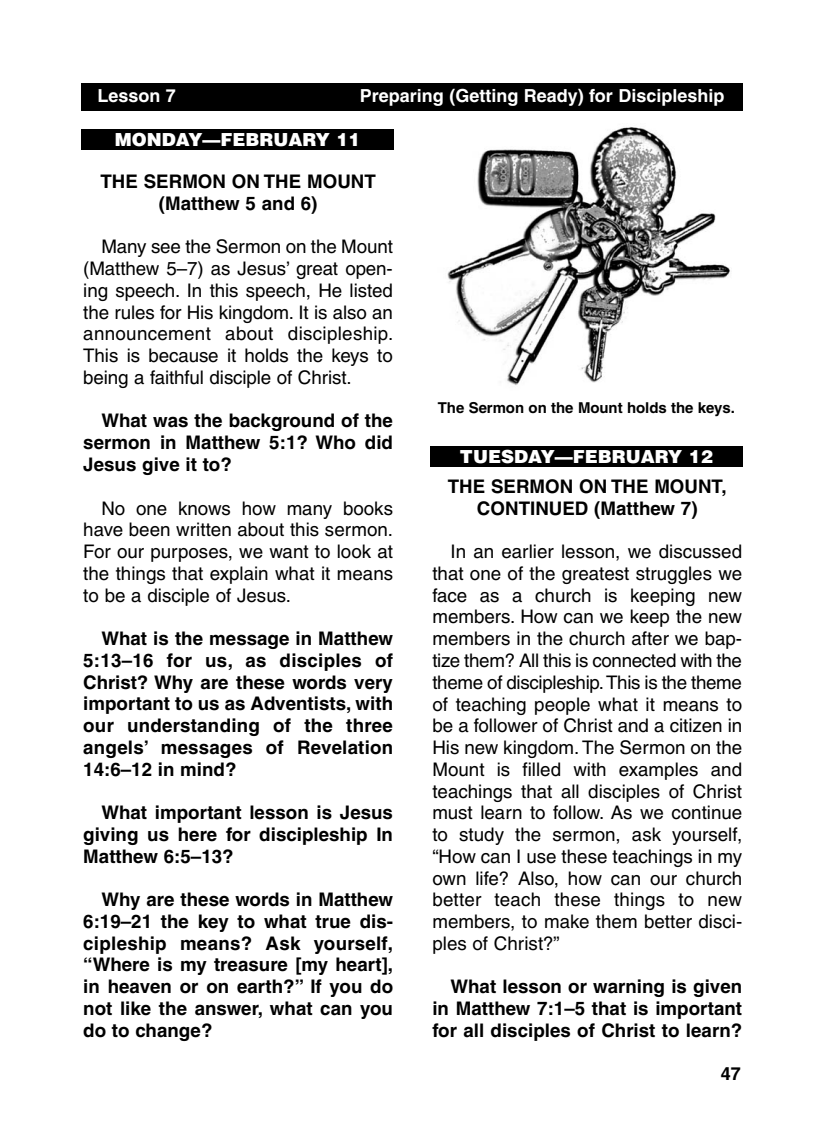
<style>
.page{position:relative;width:824px;height:1148px;background:#fff}
.page>*{position:absolute;margin:0;border:0;box-sizing:border-box;transform-origin:0 0}
.t1{font:18.75px/21.8px "Helvetica";color:#000;text-align:justify}
.t2{font:700 18.75px/21.8px "Helvetica";color:#000;text-align:justify}
.t3{font:700 18px "Helvetica";color:#fff}
.t4{font:900 18px "Helvetica";color:#fff}
.t5{font:700 18px "Helvetica";color:#000}
.t6{font:700 15px "Helvetica";letter-spacing:-.005em;color:#000}
</style>
<div class="page">
<div style="left:81px;top:83px;width:662px;height:27px;background:#000"></div>
<div style="left:81px;top:130px;width:313px;height:20px;background:#000"></div>
<img style="left:447px;top:127px;width:283px;height:258px">
<div style="left:430px;top:446px;width:312px;height:20px;background:#000"></div>
<p class="t3" style="left:97px;top:89px;width:80px">Lesson 7</p>
<p class="t3" style="left:360px;top:89px;width:366px">Preparing (Getting Ready) for Discipleship</p>
<p class="t4" style="left:115px;top:130px;width:247px">MONDAY—FEBRUARY 11</p>
<p class="t2" style="left:100px;top:172px;width:277px;text-align:center">THE SERMON ON THE MOUNT (Matthew 5 and 6)</p>
<p class="t1" style="left:83px;top:238px;width:311px;text-indent:18px">Many see the Sermon on the Mount (Matthew 5–7) as Jesus’ great open&shy;ing speech. In this speech, He listed the rules for His kingdom. It is also an announcement about discipleship.<br>This is because it holds the keys to being a faithful disciple of Christ.</p>
<p class="t2" style="left:83px;top:411px;width:311px;text-indent:18px">What was the background of the sermon in Matthew 5:1? Who did Jesus give it to?</p>
<p class="t1" style="left:83px;top:499px;width:311px;text-indent:18px">No one knows how many books have been written about this sermon.<br>For our purposes, we want to look at the things that explain what it means to be a disciple of Jesus.</p>
<p class="t2" style="left:83px;top:629px;width:311px;text-indent:18px">What is the message in Matthew 5:13–16 for us, as disciples of Christ? Why are these words very important to us as Adventists, with our understanding of the three angels’ messages of Revelation 14:6–12 in mind?</p>
<p class="t2" style="left:83px;top:803px;width:311px;text-indent:18px">What important lesson is Jesus giving us here for discipleship In Matthew 6:5–13?</p>
<p class="t2" style="left:83px;top:890px;width:311px;text-indent:18px">Why are these words in Matthew 6:19–21 the key to what true dis&shy;cipleship means? Ask yourself, “Where is my treasure [my heart], in heaven or on earth?” If you do not like the answer, what can you do to change?</p>
<p class="t6" style="left:438px;top:401px;width:298px">The Sermon on the Mount holds the keys.</p>
<p class="t4" style="left:460px;top:446px;width:254px">TUESDAY—FEBRUARY 12</p>
<p class="t2" style="left:447px;top:477px;width:280px;text-align:center">THE SERMON ON THE MOUNT,<br>CONTINUED (Matthew 7)</p>
<p class="t1" style="left:432px;top:542px;width:311px;text-indent:18px">In an earlier lesson, we discussed that one of the greatest struggles we face as a church is keeping new members. How can we keep the new members in the church after we bap&shy;tize them? All this is connected with the theme of discipleship.This is the theme of teaching people what it means to be a follower of Christ and a citizen in His new kingdom. The Sermon on the Mount is filled with examples and teachings that all disciples of Christ must learn to follow. As we continue to study the sermon, ask yourself, “How can I use these teachings in my own life? Also, how can our church better teach these things to new members, to make them better disci&shy;ples of Christ?”</p>
<p class="t2" style="left:432px;top:977px;width:311px;text-indent:18px">What lesson or warning is given in Matthew 7:1–5 that is important for all disciples of Christ to learn?</p>
<p class="t5" style="left:720px;top:1066px;width:22px">47</p>
</div>
